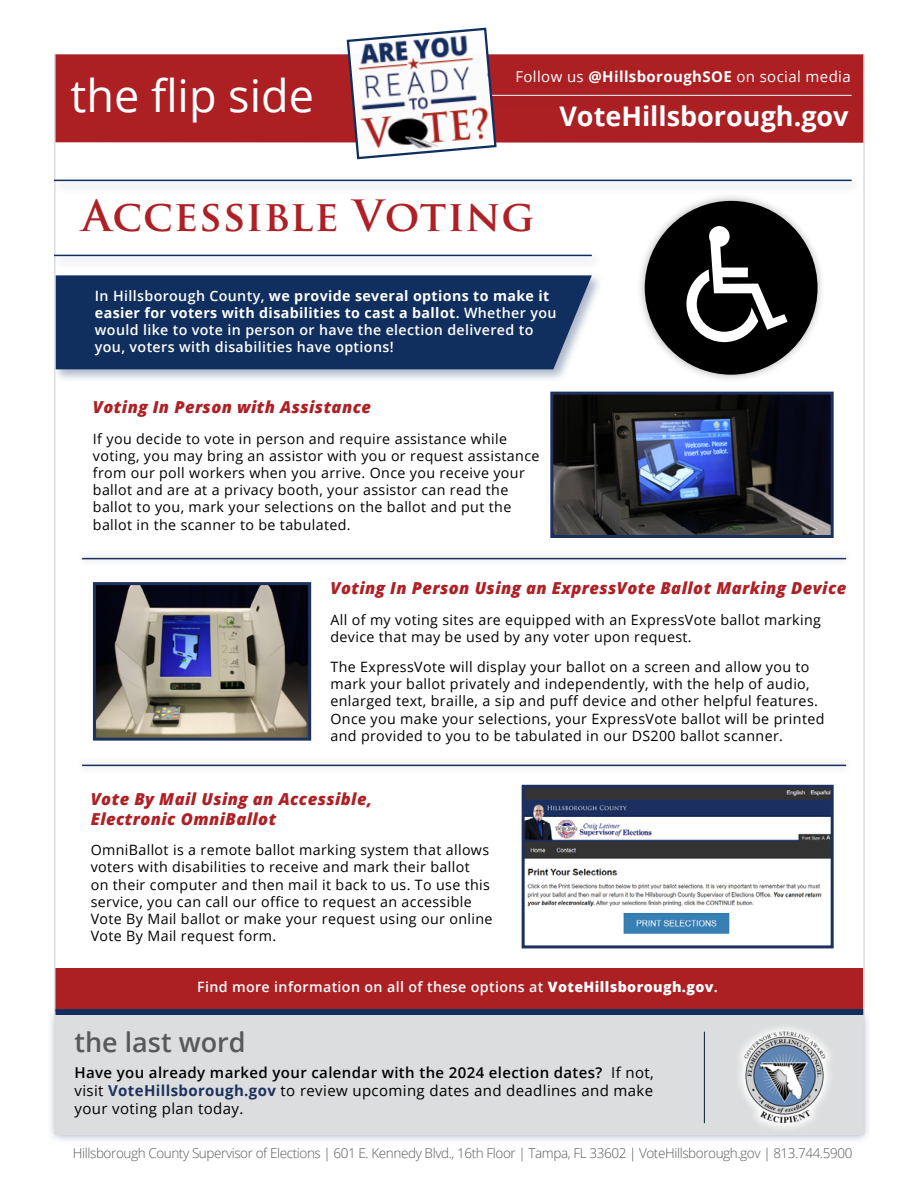
<style>
.page{position:relative;width:918px;height:1188px;background:#fff}
.page>*{position:absolute;margin:0;border:0;box-sizing:border-box;transform-origin:0 0}
.t1{font:45px "Open Sans";color:#fff}
.t2{font:700 42px "Trajan Pro";letter-spacing:.025em;color:#ae2025}
.t3{font:700 27px "Open Sans";color:#fff}
.t4{font:600 27px "Open Sans";color:#58595b}
.t5{font:italic 800 16.5px/19.8px "Open Sans";letter-spacing:.025em;color:#ae2025}
.t6{font:15px/18px "Open Sans";letter-spacing:.025em;color:#000;text-align:justify}
.t7{font:15px "Open Sans";letter-spacing:.025em;color:#fff}
.t8{font:14.25px/17.1px "Open Sans";letter-spacing:.025em;color:#000}
.t9{font:600 14.25px/17.1px "Open Sans";letter-spacing:.025em;color:#fff}
.t10{font:300 13.5px "Open Sans";letter-spacing:-.03em;color:#58595b}
.s1{font-weight:700}
.s2{font-weight:800}
.s3{font-weight:600}
.s4{font-weight:700;color:#1d315e}
</style>
<div class="page">
<div style="left:56px;top:968px;width:807px;height:44px;background:#ac1f23"></div>
<div style="left:52px;top:271px;width:552px;height:111px;background:#102f5f;opacity:.35"></div>
<div style="left:57px;top:275px;width:535px;height:94px;background:#102f5f"></div>
<div style="left:47px;top:1006px;width:825px;height:138px;background:#102f5f;opacity:.35"></div>
<div style="left:56px;top:1015px;width:807px;height:120px;background:#dcddde"></div>
<img style="left:740px;top:1029px;width:90px;height:96px">
<div style="left:56px;top:1009px;width:807px;height:6px;background:#102f5f"></div>
<div style="left:56px;top:54px;width:807px;height:89px;background:#ac1f23"></div>
<div style="left:487px;top:91px;width:376px;height:18px;background:#102f5f;opacity:.35"></div>
<hr style="left:489px;top:95px;width:363px;height:1px;background:#fff">
<svg style="left:345px;top:27px;width:153px;height:133px"></svg>
<hr style="left:704px;top:1032px;width:1px;height:91px;background:#052024">
<div style="left:636px;top:192px;width:190px;height:191px;background:#000;opacity:.3"></div>
<div style="left:645px;top:201px;width:173px;height:174px;background:#000;border-radius:50%"></div>
<svg style="left:686px;top:226px;width:102px;height:116px"></svg>
<div style="left:51px;top:176px;width:813px;height:18px;background:#102f5f;opacity:.35"></div>
<hr style="left:54px;top:180px;width:798px;height:1px;background:#102f5f">
<div style="left:51px;top:251px;width:553px;height:18px;background:#102f5f;opacity:.35"></div>
<hr style="left:54px;top:255px;width:538px;height:1px;background:#102f5f">
<div style="left:74px;top:549px;width:780px;height:19px;background:#102f5f;opacity:.35"></div>
<hr style="left:82px;top:558px;width:764px;height:1px;background:#1d315e">
<div style="left:74px;top:756px;width:780px;height:19px;background:#102f5f;opacity:.35"></div>
<hr style="left:82px;top:765px;width:764px;height:1px;background:#1d315e">
<img style="left:526px;top:789px;width:304px;height:146px">
<div style="left:522px;top:785px;width:312px;height:163px;border:3px solid #1d315e"></div>
<img style="left:97px;top:586px;width:210px;height:151px">
<div style="left:93px;top:582px;width:218px;height:159px;border:3px solid #1d315e"></div>
<img style="left:554px;top:396px;width:276px;height:138px">
<div style="left:550px;top:392px;width:284px;height:146px;border:3px solid #1d315e"></div>
<h1 class="t1" style="left:71px;top:65px;width:245px">the flip side</h1>
<p class="t7" style="left:515px;top:67px;width:337px">Follow us <span class="s1">@HillsboroughSOE</span> on social media</p>
<h3 class="t3" style="left:559px;top:97px;width:291px">VoteHillsborough.gov</h3>
<h2 class="t2" style="left:82px;top:190px;width:454px">Accessible Voting</h2>
<p class="t9" style="left:95px;top:287px;width:463px">In Hillsborough County, <span class="s1">we provide several options to make it easier for voters with disabilities to cast a ballot</span>. Whether you would like to vote in person or have the election delivered to you, voters with disabilities have options!</p>
<p class="t5" style="left:93px;top:397px;width:280px">Voting In Person with Assistance</p>
<p class="t8" style="left:93px;top:430px;width:448px">If you decide to vote in person and require assistance while voting, you may bring an assistor with you or request assistance from our poll workers when you arrive. Once you receive your ballot and are at a privacy booth, your assistor can read the ballot to you, mark your selections on the ballot and put the ballot in the scanner to be tabulated.</p>
<p class="t5" style="left:330px;top:577px;width:517px">Voting In Person Using an ExpressVote Ballot Marking Device</p>
<p class="t8" style="left:330px;top:610px;width:492px">All of my voting sites are equipped with an ExpressVote ballot marking device that may be used by any voter upon request.</p>
<p class="t8" style="left:330px;top:658px;width:496px">The ExpressVote will display your ballot on a screen and allow you to mark your ballot privately and independently, with the help of audio, enlarged text, braille, a sip and puff device and other helpful features.<br>Once you make your selections, your ExpressVote ballot will be printed and provided to you to be tabulated in our DS200 ballot scanner.</p>
<p class="t5" style="left:91px;top:788px;width:283px">Vote By Mail Using an Accessible,<br>Electronic OmniBallot</p>
<p class="t8" style="left:91px;top:841px;width:403px">OmniBallot is a remote ballot marking system that allows voters with disabilities to receive and mark their ballot<br>on their computer and then mail it back to us. To use this service, you can call our office to request an accessible Vote By Mail ballot or make your request using our online Vote By Mail request form.</p>
<p class="t9" style="left:197px;top:978px;width:522px">Find more information on all of these options at <span class="s2">VoteHillsborough.gov</span><span class="s1">.</span></p>
<h3 class="t4" style="left:74px;top:1024px;width:173px">the last word</h3>
<p class="t6" style="left:74px;top:1063px;width:581px"><span class="s3">Have you already marked your calendar with the 2024 election dates?</span> If not, visit <span class="s4">VoteHillsborough.gov</span> to review upcoming dates and deadlines and make your voting plan today.</p>
<p class="t10" style="left:73px;top:1144px;width:781px">Hillsborough County Supervisor of Elections | 601 E. Kennedy Blvd., 16th Floor | Tampa, FL 33602 | VoteHillsborough.gov | 813.744.5900</p>
</div>
